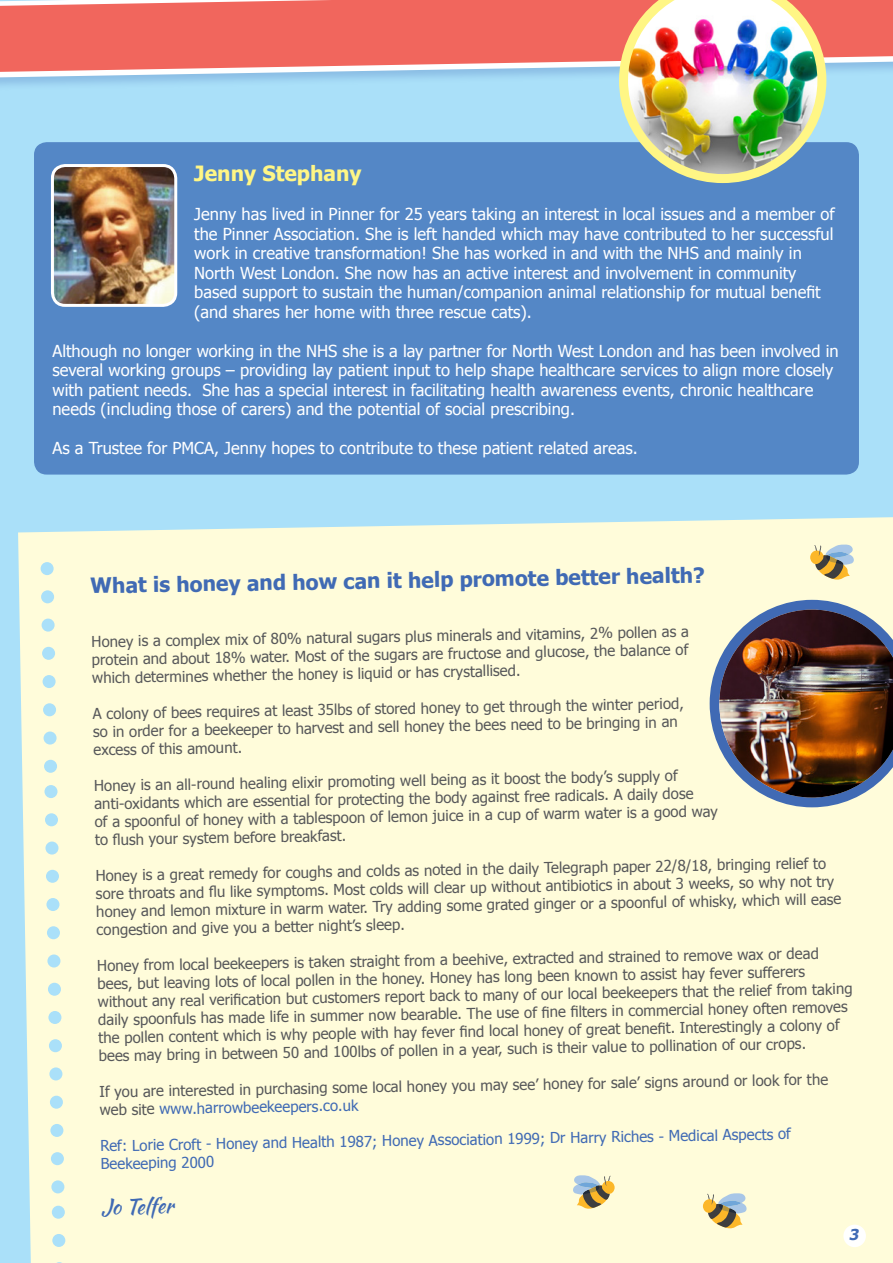
<style>
.page{position:relative;width:893px;height:1263px;background:#aae0f9}
.page>*{position:absolute;margin:0;border:0;box-sizing:border-box;transform-origin:0 0}
.t1{font:700 21px "Tahoma";color:#406ab4}
.t2{font:700 21px "Tahoma";color:#fff685}
.t3{font:21px "Kaushan Script";color:#406ab4}
.t4{font:16.5px/19.5px "Tahoma";color:#fff}
.t5{font:15px/18px "Tahoma";color:#57585a}
.t6{font:15px/18px "Tahoma";color:#406ab4}
.t7{font:italic 700 15px "Tahoma";color:#406ab4}
.s1{color:#406ab4}
</style>
<div class="page">
<div style="left:18px;top:517px;width:875px;height:746px;background:#fffcda"></div>
<div style="left:41px;top:562px;width:13px;height:13px;background:#aae0f9;border-radius:50%"></div>
<div style="left:41px;top:590px;width:13px;height:13px;background:#aae0f9;border-radius:50%"></div>
<div style="left:42px;top:618px;width:13px;height:14px;background:#aae0f9;border-radius:50%"></div>
<div style="left:42px;top:647px;width:13px;height:13px;background:#aae0f9;border-radius:50%"></div>
<div style="left:43px;top:675px;width:13px;height:13px;background:#aae0f9;border-radius:50%"></div>
<div style="left:43px;top:703px;width:13px;height:13px;background:#aae0f9;border-radius:50%"></div>
<div style="left:43px;top:731px;width:14px;height:14px;background:#aae0f9;border-radius:50%"></div>
<div style="left:44px;top:760px;width:13px;height:13px;background:#aae0f9;border-radius:50%"></div>
<div style="left:44px;top:785px;width:14px;height:13px;background:#aae0f9;border-radius:50%"></div>
<div style="left:45px;top:813px;width:13px;height:13px;background:#aae0f9;border-radius:50%"></div>
<div style="left:45px;top:841px;width:14px;height:14px;background:#aae0f9;border-radius:50%"></div>
<div style="left:46px;top:870px;width:13px;height:13px;background:#aae0f9;border-radius:50%"></div>
<div style="left:46px;top:898px;width:14px;height:13px;background:#aae0f9;border-radius:50%"></div>
<div style="left:47px;top:926px;width:13px;height:13px;background:#aae0f9;border-radius:50%"></div>
<div style="left:47px;top:954px;width:14px;height:13px;background:#aae0f9;border-radius:50%"></div>
<div style="left:48px;top:983px;width:13px;height:13px;background:#aae0f9;border-radius:50%"></div>
<div style="left:48px;top:1011px;width:14px;height:13px;background:#aae0f9;border-radius:50%"></div>
<div style="left:49px;top:1039px;width:13px;height:13px;background:#aae0f9;border-radius:50%"></div>
<div style="left:49px;top:1067px;width:13px;height:13px;background:#aae0f9;border-radius:50%"></div>
<div style="left:50px;top:1095px;width:13px;height:14px;background:#aae0f9;border-radius:50%"></div>
<div style="left:50px;top:1124px;width:13px;height:13px;background:#aae0f9;border-radius:50%"></div>
<div style="left:51px;top:1152px;width:13px;height:13px;background:#aae0f9;border-radius:50%"></div>
<div style="left:51px;top:1180px;width:13px;height:13px;background:#aae0f9;border-radius:50%"></div>
<div style="left:52px;top:1205px;width:13px;height:14px;background:#aae0f9;border-radius:50%"></div>
<div style="left:52px;top:1234px;width:13px;height:13px;background:#aae0f9;border-radius:50%"></div>
<svg style="left:53px;top:1262px;width:13px;height:1px"></svg>
<svg style="left:572px;top:1175px;width:43px;height:34px"></svg>
<svg style="left:703px;top:1193px;width:44px;height:36px;background:#c2ba95"></svg>
<svg style="left:810px;top:545px;width:44px;height:35px;background:#c1b893"></svg>
<svg style="left:710px;top:600px;width:183px;height:207px;background:#c0cbcd"></svg>
<img style="left:719px;top:610px;width:174px;height:187px">
<div style="left:843px;top:1224px;width:23px;height:23px;background:#fff;border-radius:50%"></div>
<div style="left:0;top:0;width:893px;height:108px;background:#406ab4;opacity:.3"></div>
<svg style="left:0;top:72px;width:893px;height:5px"></svg>
<svg style="left:0;top:0;width:893px;height:72px;background:#ef746e"></svg>
<div style="left:34px;top:142px;width:825px;height:333px;background:#5487c6;border-radius:13px"></div>
<img style="left:52px;top:168px;width:124px;height:135px">
<div style="left:51px;top:164px;width:126px;height:143px;border:3px solid #fff;border-radius:13px"></div>
<img style="left:619px;top:0;width:207px;height:183px">
<p class="t2" style="left:194px;top:159px;width:169px">Jenny Stephany</p>
<p class="t4" style="left:194px;top:204px;width:642px">Jenny has lived in Pinner for 25 years taking an interest in local issues and a member of the Pinner Association. She is left handed which may have contributed to her successful work in creative transformation! She has worked in and with the NHS and mainly in North West London. She now has an active interest and involvement in community based support to sustain the human/companion animal relationship for mutual benefit (and shares her home with three rescue cats).</p>
<p class="t4" style="left:52px;top:340px;width:788px">Although no longer working in the NHS she is a lay partner for North West London and has been involved in several working groups – providing lay patient input to help shape healthcare services to align more closely with patient needs. She has a special interest in facilitating health awareness events, chronic healthcare needs (including those of carers) and the potential of social prescribing.</p>
<p class="t4" style="left:52px;top:438px;width:587px">As a Trustee for PMCA, Jenny hopes to contribute to these patient related areas.</p>
<p class="t1" style="left:90px;top:571px;width:616px;rotate:-1deg">What is honey and how can it help promote better health?</p>
<p class="t5" style="left:91px;top:632px;width:599px;text-align:justify;rotate:-1deg">Honey is a complex mix of 80% natural sugars plus minerals and vitamins, 2% pollen as a protein and about 18% water. Most of the sugars are fructose and glucose, the balance of which determines whether the honey is liquid or has crystallised.</p>
<p class="t5" style="left:93px;top:704px;width:593px;rotate:-1deg">A colony of bees requires at least 35lbs of stored honey to get through the winter period, so in order for a beekeeper to harvest and sell honey the bees need to be bringing in an excess of this amount.</p>
<p class="t5" style="left:94px;top:776px;width:625px;rotate:-1deg">Honey is an all-round healing elixir promoting well being as it boost the body’s supply of anti-oxidants which are essential for protecting the body against free radicals. A daily dose<br>of a spoonful of honey with a tablespoon of lemon juice in a cup of warm water is a good way to fl ush your system before breakfast.</p>
<p class="t5" style="left:95px;top:866px;width:747px;rotate:-1deg">Honey is a great remedy for coughs and colds as noted in the daily Telegraph paper 22/8/18, bringing relief to sore throats and fl u like symptoms. Most colds will clear up without antibiotics in about 3 weeks, so why not try honey and lemon mixture in warm water. Try adding some grated ginger or a spoonful of whisky, which will ease congestion and give you a better night’s sleep.</p>
<p class="t5" style="left:97px;top:956px;width:756px;rotate:-1deg">Honey from local beekeepers is taken straight from a beehive, extracted and strained to remove wax or dead bees, but leaving lots of local pollen in the honey. Honey has long been known to assist hay fever sufferers without any real verifi cation but customers report back to many of our local beekeepers that the relief from taking daily spoonfuls has made life in summer now bearable. The use of fi ne fi lters in commercial honey often removes the pollen content which is why people with hay fever fi nd local honey of great benefi t. Interestingly a colony of bees may bring in between 50 and 100lbs of pollen in a year, such is their value to pollination of our crops.</p>
<p class="t5" style="left:99px;top:1082px;width:730px;rotate:-1deg">If you are interested in purchasing some local honey you may see’ honey for sale’ signs around or look for the web site <span class="s1">www.harrowbeekeepers.co.uk</span></p>
<p class="t6" style="left:100px;top:1136px;width:692px;rotate:-1deg">Ref: Lorie Croft - Honey and Health 1987; Honey Association 1999; Dr Harry Riches - Medical Aspects of<br>Beekeeping 2000</p>
<p class="t3" style="left:101px;top:1191px;width:74px;rotate:-1deg">Jo Telfer</p>
<p class="t7" style="left:849px;top:1224px;width:14px">3</p>
</div>
